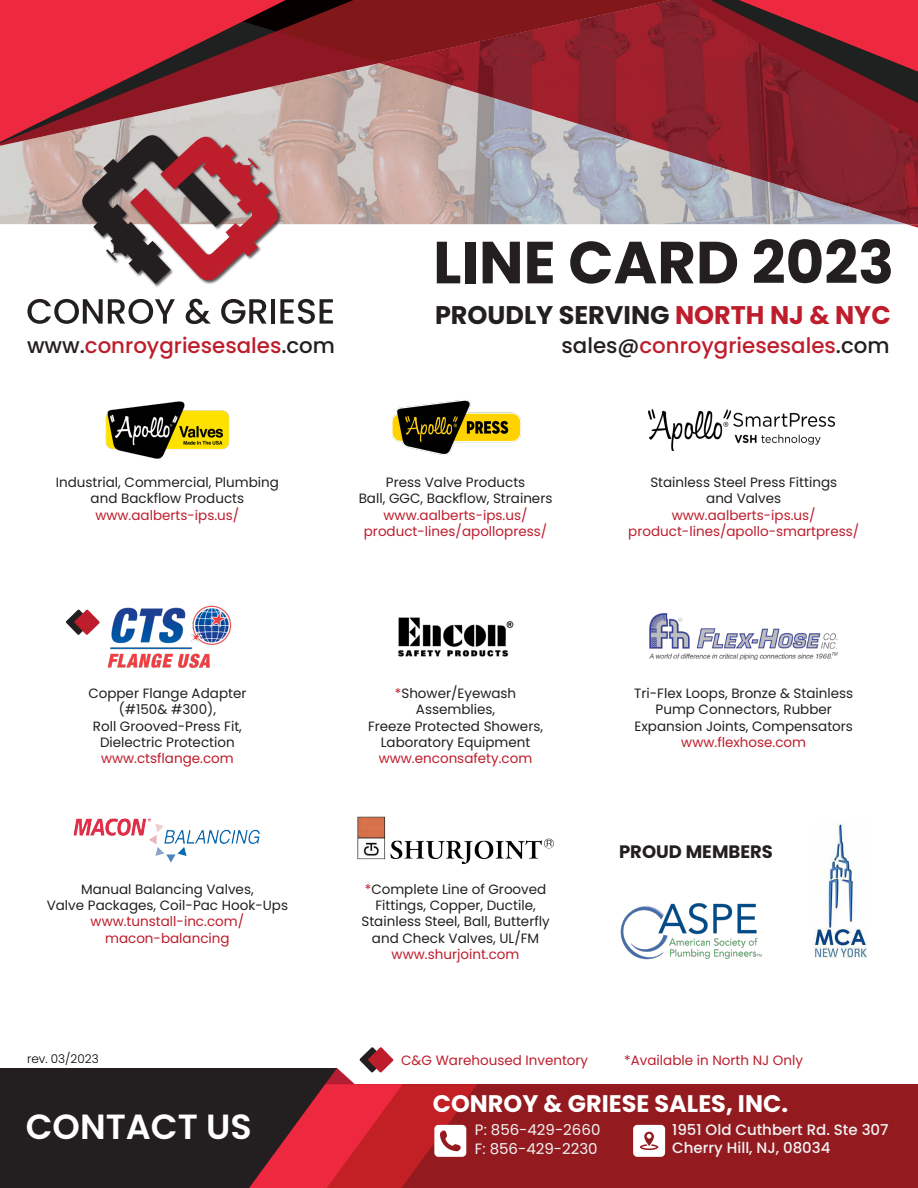
<style>
.page{position:relative;width:918px;height:1188px;background:#fff}
.page>*{position:absolute;margin:0;border:0;box-sizing:border-box;transform-origin:0 0}
.t1{font:700 59.4px "Poppins";color:#231f20}
.t2{font:600 34.95px "Poppins";color:#fff}
.t3{font:700 25.5px "Poppins";color:#231f20}
.t4{font:700 24px "Poppins";color:#fff}
.t5{font:500 21.3px "Poppins";color:#be1d2c}
.t6{font:700 18px "Poppins";color:#231f20}
.t7{font:500 15px/18px "Poppins";color:#f2f3f4}
.t8{font:15px/19px "Poppins";color:#f2f3f4}
.t9{font:13.5px/16.2px "Poppins";color:#231f20;text-align:center}
.t10{font:13.5px "Poppins";color:#be1d2c}
.t11{font:300 12px "Poppins";color:#000}
.s1{color:#be1d2c}
.s2{color:#231f20}
</style>
<div class="page">
<img style="left:670px;top:171px;width:61px;height:53px">
<svg style="left:907px;top:224px;width:11px;height:4px"></svg>
<img style="left:670px;top:0;width:248px;height:171px">
<img style="left:731px;top:171px;width:187px;height:53px">
<svg style="left:689px;top:0;width:229px;height:140px"></svg>
<div style="left:0;top:1084px;width:918px;height:104px;background:#931b1f"></div>
<svg style="left:403px;top:1084px;width:74px;height:101px;fill:#c32025"></svg>
<svg style="left:434px;top:1125px;width:32px;height:32px"></svg>
<svg style="left:633px;top:1125px;width:32px;height:32px"></svg>
<svg style="left:0;top:0;width:670px;height:284px"></svg>
<svg style="left:27px;top:299px;width:148px;height:25px"></svg>
<svg style="left:186px;top:299px;width:25px;height:25px"></svg>
<svg style="left:221px;top:299px;width:46px;height:25px"></svg>
<hr style="left:271px;top:299px;width:4px;height:25px;background:#231f20">
<svg style="left:280px;top:299px;width:53px;height:25px"></svg>
<img style="left:392px;top:399px;width:129px;height:56px">
<img style="left:105px;top:401px;width:125px;height:58px">
<img style="left:357px;top:816px;width:197px;height:49px">
<img style="left:813px;top:823px;width:54px;height:136px">
<img style="left:620px;top:903px;width:142px;height:57px">
<img style="left:73px;top:818px;width:187px;height:45px">
<img style="left:398px;top:617px;width:115px;height:40px">
<img style="left:650px;top:614px;width:188px;height:46px">
<img style="left:107px;top:605px;width:125px;height:63px">
<svg style="left:66px;top:609px;width:34px;height:26px"></svg>
<svg style="left:0;top:1047px;width:403px;height:141px"></svg>
<img style="left:649px;top:410px;width:187px;height:40px">
<h1 class="t1" style="left:433px;top:228px;width:462px">LINE CARD 2023</h1>
<h3 class="t3" style="left:435px;top:300px;width:457px">PROUDLY SERVING <span class="s1">NORTH NJ &amp; NYC</span></h3>
<p class="t5" style="left:27px;top:333px;width:310px"><span class="s2">www.</span>conroygriesesales<span class="s2">.com</span></p>
<p class="t5" style="left:562px;top:333px;width:330px"><span class="s2">sales@</span>conroygriesesales<span class="s2">.com</span></p>
<p class="t9" style="left:56px;top:474px;width:225px">Industrial, Commercial, Plumbing and Backflow Products</p>
<p class="t10" style="left:95px;top:507px;width:145px">www.aalberts-ips.us/</p>
<p class="t9" style="left:88px;top:685px;width:160px">Copper Flange Adapter</p>
<p class="t9" style="left:119px;top:702px;width:99px">(#150&amp; #300),</p>
<p class="t9" style="left:93px;top:718px;width:151px">Roll Grooved-Press Fit,</p>
<p class="t9" style="left:100px;top:734px;width:136px">Dielectric Protection</p>
<p class="t10" style="left:101px;top:750px;width:134px">www.ctsflange.com</p>
<p class="t9" style="left:81px;top:881px;width:174px">Manual Balancing Valves,</p>
<p class="t9" style="left:47px;top:898px;width:243px">Valve Packages, Coil-Pac Hook-Ups</p>
<p class="t10" style="left:91px;top:914px;width:155px">www.tunstall-inc.com/</p>
<p class="t10" style="left:105px;top:930px;width:126px">macon-balancing</p>
<p class="t11" style="left:27px;top:1051px;width:73px">rev. 03/2023</p>
<p class="t9" style="left:386px;top:474px;width:141px">Press Valve Products</p>
<p class="t9" style="left:359px;top:491px;width:195px">Ball, GGC, Backflow, Strainers</p>
<p class="t10" style="left:384px;top:507px;width:145px">www.aalberts-ips.us/</p>
<p class="t10" style="left:364px;top:523px;width:185px">product-lines/apollopress/</p>
<p class="t9" style="left:650px;top:474px;width:188px">Stainless Steel Press Fittings</p>
<p class="t9" style="left:706px;top:491px;width:77px">and Valves</p>
<p class="t10" style="left:672px;top:507px;width:145px">www.aalberts-ips.us/</p>
<p class="t10" style="left:628px;top:523px;width:232px">product-lines/apollo-smartpress/</p>
<p class="t9" style="left:395px;top:685px;width:123px"><span class="s1">*</span>Shower/Eyewash<br>Assemblies,</p>
<p class="t9" style="left:368px;top:718px;width:177px">Freeze Protected Showers,</p>
<p class="t9" style="left:381px;top:734px;width:151px">Laboratory Equipment</p>
<p class="t10" style="left:379px;top:750px;width:155px">www.enconsafety.com</p>
<p class="t9" style="left:365px;top:881px;width:183px"><span class="s1">*</span>Complete Line of Grooved<br>Fittings, Copper, Ductile,</p>
<p class="t9" style="left:361px;top:914px;width:190px">Stainless Steel, Ball, Butterfly</p>
<p class="t9" style="left:372px;top:930px;width:169px">and Check Valves, UL/FM</p>
<p class="t10" style="left:392px;top:946px;width:129px">www.shurjoint.com</p>
<p class="t9" style="left:634px;top:685px;width:221px">Tri-Flex Loops, Bronze &amp; Stainless<br>Pump Connectors, Rubber<br>Expansion Joints, Compensators</p>
<p class="t10" style="left:681px;top:734px;width:126px">www.flexhose.com</p>
<p class="t6" style="left:619px;top:842px;width:155px">PROUD MEMBERS</p>
<p class="t10" style="left:401px;top:1052px;width:189px">C&amp;G Warehoused Inventory</p>
<p class="t10" style="left:624px;top:1052px;width:180px">*Available in North NJ Only</p>
<p class="t4" style="left:433px;top:1088px;width:357px">CONROY &amp; GRIESE SALES, INC.</p>
<p class="t2" style="left:26px;top:1104px;width:228px">CONTACT US</p>
<p class="t8" style="left:475px;top:1122px;width:127px">P: 856-429-2660<br>F: 856-429-2230</p>
<p class="t7" style="left:672px;top:1123px;width:218px">1951 Old Cuthbert Rd. Ste 307<br>Cherry Hill, NJ, 08034</p>
</div>
